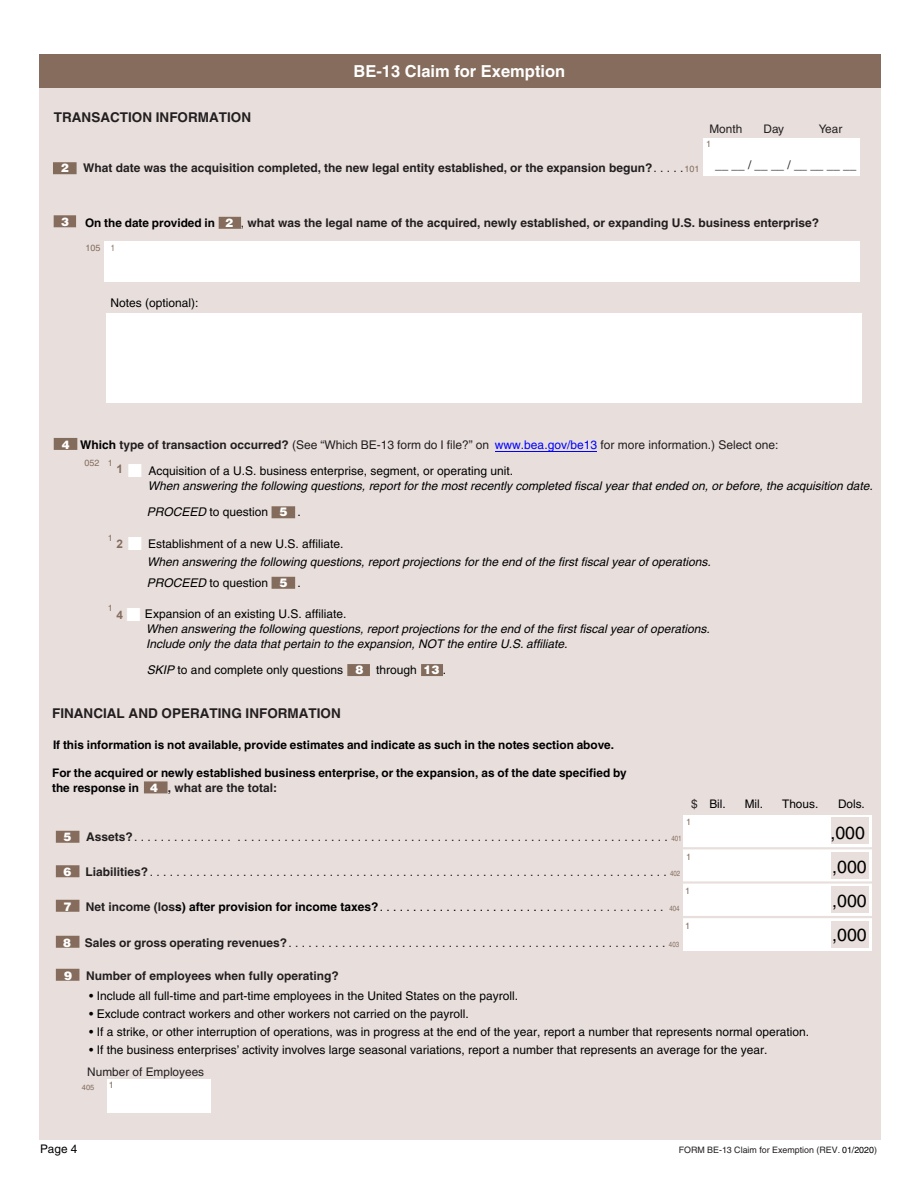
<style>
.page{position:relative;width:918px;height:1188px;background:#fff}
.page>*{position:absolute;margin:0;border:0;box-sizing:border-box;transform-origin:0 0}
.t1{font:17.7px/34.2px "Helvetica";color:#000;text-align:justify}
.t2{font:700 16.5px "Helvetica";color:#fff}
.t3{font:700 13.5px "Helvetica";color:#231f20}
.t4{font:12px "Helvetica";color:#000}
.t5{font:italic 12px/15px "Helvetica";color:#000}
.t6{font:12px "Helvetica";color:#231f20}
.t7{font:700 12px "Helvetica";color:#231f20}
.t8{font:700 12px "Helvetica";color:#000}
.t9{font:700 11.85px "Helvetica";color:#000}
.t10{font:11.85px "Helvetica";color:#231f20}
.t11{font:11.85px "Helvetica";color:#000}
.t12{font:900 11.85px "Helvetica";color:#fff}
.t13{font:9px "Helvetica";color:#846c5c}
.t14{font:9px "Helvetica";color:#856c5d}
.t15{font:9px "Helvetica";color:#806a5b}
.t16{font:8.85px "Helvetica";color:#231f20}
.t17{font:8.85px "Helvetica";color:#846c5c}
.t18{font:7.5px "Helvetica";color:#806a5b}
.s1{font-weight:900;font-size:11.85px;color:#fff}
.s2{font-weight:400}
.s3{font-weight:400;font-size:9px;color:#846c5c}
.s4{font-size:11.85px;color:#000}
.s5{font-stretch:condensed}
.s6{font-weight:700;color:#000}
.s7{font-weight:700}
.s8{color:#00f}
.s9{font-family:"Arial";font-weight:700;font-size:11.85px;color:#846d5e}
.s10{color:#fff}
.s11{font-size:8.85px}
.s12{font-style:italic}
.s13{font-weight:900;color:#fff}
.s14{font-style:normal}
.s15{font-weight:900;font-style:normal;color:#fff}
.s16{font-stretch:condensed;font-size:7.5px;color:#856c5d}
.s17{color:#231f20}
.s18{font-weight:400;color:#231f20}
.s19{font-weight:400;font-stretch:condensed;font-size:7.5px;color:#856c5d}
.s20{color:#000}
</style>
<div class="page">
<div style="left:39px;top:72px;width:842px;height:1068px;background:#e8dfdd"></div>
<div style="left:39px;top:54px;width:842px;height:34px;background:#856c5d"></div>
<div style="left:56px;top:831px;width:23px;height:12px;background:#856c5d"></div>
<div style="left:56px;top:865px;width:23px;height:12px;background:#856c5d"></div>
<div style="left:56px;top:900px;width:23px;height:12px;background:#856c5d"></div>
<div style="left:56px;top:936px;width:23px;height:12px;background:#856c5d"></div>
<div style="left:56px;top:969px;width:23px;height:12px;background:#856c5d"></div>
<div style="left:683px;top:815px;width:188px;height:135px;background:#fff"></div>
<hr style="left:679px;top:847px;width:196px;height:3px;background:#e8dfdd">
<hr style="left:677px;top:881px;width:201px;height:3px;background:#e8dfdd">
<div style="left:107px;top:1079px;width:104px;height:33px;background:#fff"></div>
<hr style="left:677px;top:916px;width:196px;height:2px;background:#e8dfdd">
<div style="left:831px;top:818px;width:38px;height:26px;background:#e8dfdd"></div>
<div style="left:831px;top:852px;width:38px;height:27px;background:#e8dfdd"></div>
<div style="left:831px;top:887px;width:38px;height:26px;background:#e8dfdd"></div>
<div style="left:831px;top:921px;width:38px;height:27px;background:#e8dfdd"></div>
<div style="left:53px;top:162px;width:24px;height:12px;background:#846c5c"></div>
<div style="left:703px;top:139px;width:157px;height:37px;background:#fff"></div>
<div style="left:54px;top:438px;width:23px;height:12px;background:#846c5c"></div>
<div style="left:347px;top:664px;width:23px;height:12px;background:#846c5c"></div>
<div style="left:421px;top:664px;width:22px;height:12px;background:#846c5c"></div>
<div style="left:272px;top:506px;width:23px;height:12px;background:#846c5c"></div>
<div style="left:272px;top:577px;width:23px;height:12px;background:#846c5c"></div>
<hr style="left:495px;top:451px;width:102px;height:1px;background:#00f">
<div style="left:144px;top:781px;width:24px;height:12px;background:#856c5d"></div>
<div style="left:54px;top:215px;width:22px;height:12px;background:#856c5d"></div>
<div style="left:219px;top:217px;width:22px;height:12px;background:#856c5d"></div>
<div style="left:105px;top:241px;width:755px;height:41px;background:#fff"></div>
<div style="left:106px;top:313px;width:756px;height:90px;background:#fff"></div>
<h2 class="t2" style="left:354px;top:61px;width:213px">BE-13 Claim for Exemption</h2>
<p class="t3" style="left:54px;top:109px;width:199px">TRANSACTION INFORMATION</p>
<p class="t7" style="left:61px;top:161px;width:640px"><span class="s1">2</span> What date was the acquisition completed, the new legal entity established, or the expansion begun?<span class="s2">. . . . .</span><span class="s3">101</span></p>
<p class="t10" style="left:709px;top:122px;width:34px">Month</p>
<p class="t10" style="left:763px;top:122px;width:22px">Day</p>
<p class="t13" style="left:706px;top:139px;width:7px">1</p>
<p class="t10" style="left:819px;top:122px;width:25px">Year</p>
<p class="t10" style="left:715px;top:158px;width:143px">__ __ / __ __ / __ __ __ __</p>
<p class="t12" style="left:61px;top:214px;width:9px">3</p>
<p class="t7" style="left:85px;top:215px;width:736px"><span class="s4">On the date provided in</span> <span class="s1">2</span> <span class="s2">,</span> what was the legal name of the acquired, newly established, or expanding U.S. business enterprise?</p>
<p class="t13" style="left:85px;top:243px;width:31px">105 <span class="s5">1</span></p>
<p class="t4" style="left:111px;top:296px;width:90px">Notes (optional):</p>
<p class="t6" style="left:62px;top:438px;width:718px"><span class="s1">4</span> <span class="s6">Which</span> <span class="s7">type of transaction occurred?</span> (See “Which BE-13 form do I file?” on <span class="s8">www.bea.gov/be13</span> for more information.) Select one:</p>
<p class="t4" style="left:117px;top:463px;width:398px"><span class="s9">1</span> <span class="s10">■</span> Acquisition of a U.S. business enterprise, segment, or operating unit.</p>
<p class="t13" style="left:84px;top:458px;width:30px">052 <span class="s11">1</span></p>
<p class="t5" style="left:148px;top:478px;width:727px">When answering the following questions, report for the most recently completed fiscal year that ended on, or before, the acquisition date.</p>
<p class="t4" style="left:147px;top:505px;width:156px"><span class="s12">PROCEED</span> to question <span class="s13">5</span> .</p>
<p class="t5" style="left:147px;top:552px;width:566px;line-height:20.2px">When answering the following questions, report projections for the end of the first fiscal year of operations.<br>PROCEED <span class="s14">to question</span> <span class="s15">5</span> <span class="s14">.</span></p>
<p class="t17" style="left:108px;top:532px;width:6px">1</p>
<p class="t4" style="left:117px;top:537px;width:228px"><span class="s9">2</span> <span class="s10">■</span> Establishment of a new U.S. affiliate.</p>
<p class="t17" style="left:108px;top:603px;width:6px">1</p>
<p class="t4" style="left:117px;top:607px;width:231px"><span class="s9">4</span> <span class="s10">■</span> Expansion of an existing U.S. affiliate.</p>
<p class="t5" style="left:146px;top:622px;width:565px">When answering the following questions, report projections for the end of the first fiscal year of operations.<br>Include only the data that pertain to the expansion, NOT the entire U.S. affiliate.</p>
<p class="t4" style="left:147px;top:663px;width:301px"><span class="s12">SKIP</span> to and complete only questions <span class="s13">8</span> through <span class="s13">13</span> .</p>
<p class="t3" style="left:52px;top:705px;width:290px">FINANCIAL AND OPERATING INFORMATION</p>
<p class="t9" style="left:53px;top:737px;width:563px">If this information is not available, provide estimates and indicate as such in the notes section above.</p>
<p class="t9" style="left:52px;top:766px;width:576px">For the acquired or newly established business enterprise, or the expansion, as of the date specified by</p>
<p class="t7" style="left:52px;top:780px;width:227px"><span class="s4">the response in</span> <span class="s1">4</span> , what are the total:</p>
<p class="t10" style="left:691px;top:797px;width:8px">$</p>
<p class="t14" style="left:686px;top:816px;width:7px">1</p>
<p class="t14" style="left:686px;top:852px;width:7px">1</p>
<p class="t6" style="left:64px;top:830px;width:619px"><span class="s1">5</span> <span class="s7">Assets?</span>............... ................................................................. <span class="s16">401</span></p>
<p class="t6" style="left:64px;top:865px;width:618px"><span class="s1">6</span> <span class="s7">Liabilities?</span>.............................................................................. <span class="s16">402</span></p>
<p class="t14" style="left:685px;top:886px;width:7px">1</p>
<p class="t14" style="left:685px;top:921px;width:7px">1</p>
<p class="t8" style="left:63px;top:899px;width:618px"><span class="s13">7</span> <span class="s17">Net income (los</span>s) after provision for income taxes?<span class="s2">...........................</span><span class="s18">................</span> <span class="s19">404</span></p>
<p class="t6" style="left:63px;top:935px;width:618px"><span class="s1">8</span> <span class="s7">Sales or gross operating revenues?</span>......................................................... <span class="s16">403</span></p>
<p class="t11" style="left:709px;top:797px;width:18px">Bil.</p>
<p class="t11" style="left:745px;top:797px;width:20px">Mil.</p>
<p class="t11" style="left:782px;top:797px;width:38px">Thous.</p>
<p class="t11" style="left:838px;top:797px;width:28px">Dols.</p>
<h1 class="t1" style="left:830px;top:815px;width:38px">,000 ,000 ,000 ,000</h1>
<p class="t7" style="left:64px;top:968px;width:276px"><span class="s13">9</span> Number of employees when fully operating?</p>
<p class="t4" style="left:89px;top:989px;width:431px">• Include all full-time and part-time employees in the United States on the payroll.</p>
<p class="t4" style="left:89px;top:1007px;width:381px">• Exclude contract workers and other workers not carried on the payroll.</p>
<p class="t4" style="left:89px;top:1025px;width:721px">• If a strike, or other interruption of operations, was in progress at the end of the year, report a number that represents normal operation.</p>
<p class="t4" style="left:89px;top:1043px;width:680px">• If the business enterprises’ activity involves large seasonal variations, report a number that represents an average for the year.</p>
<p class="t10" style="left:87px;top:1065px;width:118px">Number of Employees</p>
<p class="t18" style="left:82px;top:1083px;width:14px">405</p>
<p class="t15" style="left:109px;top:1080px;width:7px">1</p>
<p class="t11" style="left:40px;top:1142px;width:39px">Page 4</p>
<p class="t16" style="left:679px;top:1144px;width:200px">FORM BE-13 Claim for Exemption (REV. <span class="s20">01/2020</span>)</p>
</div>
